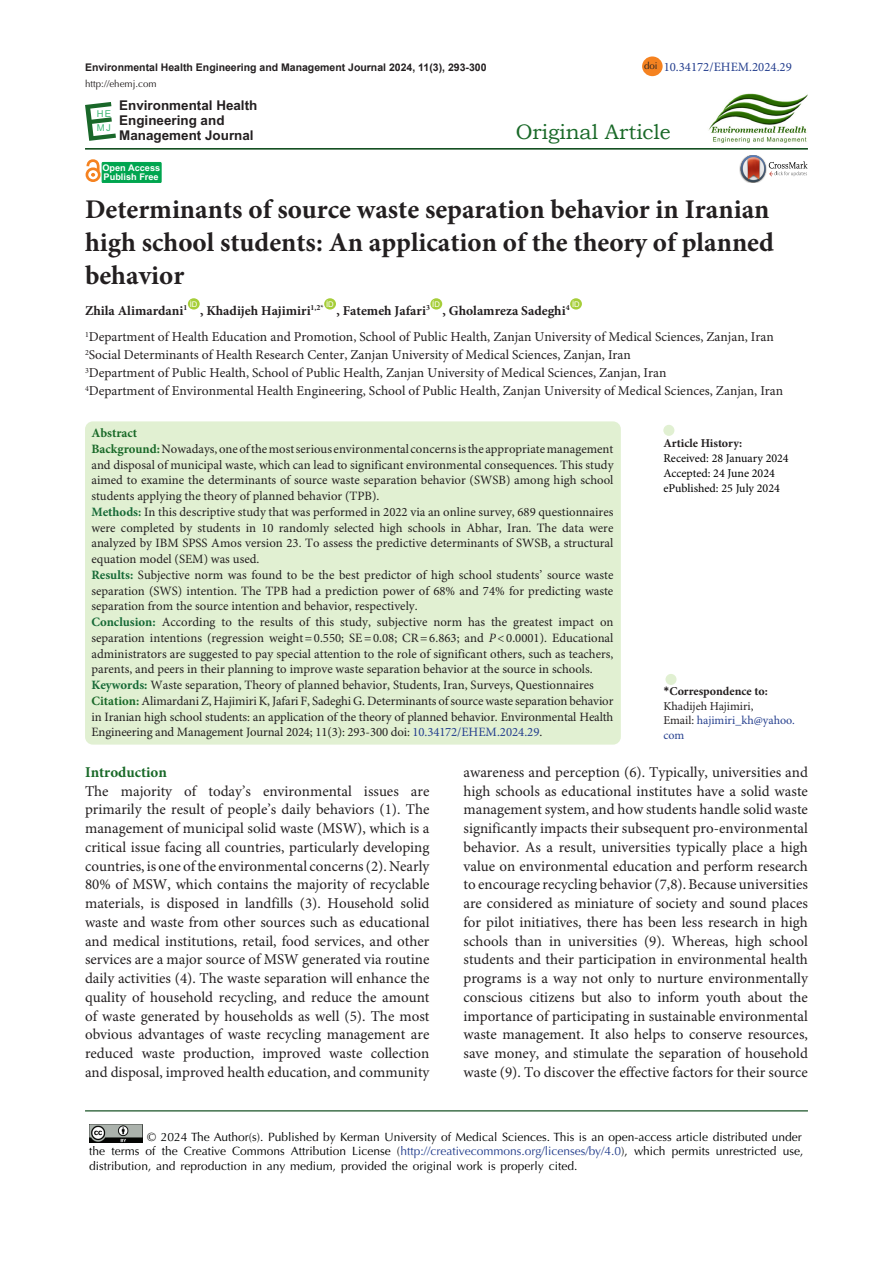
<style>
.page{position:relative;width:893px;height:1263px;background:#fff}
.page>*{position:absolute;margin:0;border:0;box-sizing:border-box;transform-origin:0 0}
.Default{font:700 27px/33px "Minion Pro";color:#231f20}
.t1{font:21px "Bookman Old Style";color:#196928}
.t2{font:15px/18.8px "Minion Pro";color:#231f20;text-align:justify}
.t3{font:700 15px "Minion Pro";color:#196928}
.Default-2{font:13.5px "Minion Pro";color:#231f20}
.Default-3{font:700 13.5px "Minion Pro";color:#231f20}
.t4{font:700 13.5px/15px "Arial";color:#231f20}
.Default-4{font:12.75px/15.8px "Minion Pro";color:#231f20;text-align:justify}
.t5{font:12.75px "Minion Pro";color:#253f8e}
.Default-5{font:700 12.75px "Minion Pro";color:#196928}
.t6{font:12px/14.4px "Optima LT Std";color:#010202}
.t7{font:12px "Minion Pro";color:#000}
.t8{font:700 12px "Minion Pro";color:#231f20}
.t9{font:12px/14.4px "Minion Pro";color:#253f8e}
.t10{font:12px "Minion Pro";color:#231f20}
.t11{font:700 10.5px "Arial";color:#231f20}
.t12{font:9.75px "Optima LT Std";color:#231f20}
.t13{font:9.45px/14.5px "Arial";color:#41b977}
.t14{font:700 9.15px/9px "Arial";color:#fff}
.t15{font:7.8px "Arial";color:#fff}
.s1{font-weight:700;color:#196928}
.s2{font-weight:700;color:#156936}
.s3{font-style:italic}
.s4{color:#253f8e}
.s5{font-family:"Calibri"}
.s6{color:#231f20}
</style>
<div class="page">
<hr style="left:85px;top:148px;width:723px;height:2px;background:#00410f">
<div style="left:188px;top:298px;width:12px;height:12px;background:#a6ce39;border-radius:50%"></div>
<div style="left:324px;top:298px;width:12px;height:12px;background:#a6ce39;border-radius:50%"></div>
<div style="left:430px;top:298px;width:12px;height:12px;background:#a6ce39;border-radius:50%"></div>
<div style="left:570px;top:298px;width:12px;height:12px;background:#a6ce39;border-radius:50%"></div>
<hr style="left:85px;top:1110px;width:723px;height:1px;background:#00410f">
<svg style="left:85px;top:102px;width:31px;height:39px"></svg>
<img style="left:89px;top:1124px;width:54px;height:19px">
<div style="left:642px;top:56px;width:21px;height:20px;background:#f58220;border-radius:50%"></div>
<div style="left:102px;top:162px;width:59px;height:21px;background:#00a54f"></div>
<div style="left:102px;top:162px;width:59px;height:21px;border:1px solid #00a54f"></div>
<div style="left:86px;top:167px;width:15px;height:15px;border:3px solid #f58220;border-radius:50%"></div>
<svg style="left:85px;top:161px;width:16px;height:16px"></svg>
<img style="left:708px;top:94px;width:100px;height:49px">
<img style="left:739px;top:163px;width:2px;height:13px">
<svg style="left:741px;top:155px;width:66px;height:27px"></svg>
<div style="left:665px;top:674px;width:11px;height:11px;background:#e1f0d2;border-radius:50%"></div>
<div style="left:663px;top:425px;width:11px;height:11px;background:#e1f0d2;border-radius:50%"></div>
<div style="left:85px;top:421px;width:536px;height:324px;background:#e1f0d2;border-radius:8px"></div>
<p class="t11" style="left:85px;top:60px;width:403px">Environmental Health Engineering and Management Journal 2024, 11(3), 293-300</p>
<p class="t12" style="left:85px;top:78px;width:73px">http://ehemj.com</p>
<p class="t13" style="left:97px;top:106px;width:16px">HE<br>MJ</p>
<p class="t4" style="left:119px;top:98px;width:140px">Environmental Health<br>Engineering and<br>Management Journal</p>
<p class="t14" style="left:102px;top:164px;width:59px">Open Access<br>Publish Free</p>
<p class="t12" style="left:644px;top:60px;width:15px">doi</p>
<p class="t5" style="left:664px;top:59px;width:130px">10.34172/EHEM.2024.29</p>
<p class="t1" style="left:516px;top:118px;width:156px">Original Article</p>
<p class="Default" style="left:85px;top:192px;width:690px">Determinants of source waste separation behavior in Iranian high school students: An application of the theory of planned behavior</p>
<p class="Default-3" style="left:85px;top:301px;width:104px">Zhila Alimardani<sup>1</sup></p>
<p class="t15" style="left:572px;top:299px;width:9px">ID</p>
<p class="Default-2" style="left:85px;top:329px;width:690px"><sup>1</sup>Department of Health Education and Promotion, School of Public Health, Zanjan University of Medical Sciences, Zanjan, Iran</p>
<p class="Default-2" style="left:85px;top:347px;width:547px"><sup>2</sup>Social Determinants of Health Research Center, Zanjan University of Medical Sciences, Zanjan, Iran</p>
<p class="Default-2" style="left:85px;top:365px;width:583px"><sup>3</sup>Department of Public Health, School of Public Health, Zanjan University of Medical Sciences, Zanjan, Iran</p>
<p class="Default-2" style="left:85px;top:383px;width:700px"><sup>4</sup>Department of Environmental Health Engineering, School of Public Health, Zanjan University of Medical Sciences, Zanjan, Iran</p>
<p class="t15" style="left:190px;top:299px;width:9px">ID</p>
<p class="t15" style="left:326px;top:299px;width:9px">ID</p>
<p class="t15" style="left:432px;top:299px;width:9px">ID</p>
<p class="Default-3" style="left:200px;top:301px;width:125px">, Khadijeh Hajimiri<sup>1,2*</sup></p>
<p class="Default-3" style="left:336px;top:301px;width:95px">, Fatemeh Jafari<sup>3</sup></p>
<p class="Default-3" style="left:443px;top:301px;width:129px">, Gholamreza Sadeghi<sup>4</sup></p>
<p class="Default-5" style="left:91px;top:424px;width:47px">Abstract</p>
<p class="Default-4" style="left:91px;top:441px;width:524px"><span class="s1">Background:</span> Nowadays, one of the most serious environmental concerns is the appropriate management and disposal of municipal waste, which can lead to significant environmental consequences. This study aimed to examine the determinants of source waste separation behavior (SWSB) among high school students applying the theory of planned behavior (TPB).</p>
<p class="Default-4" style="left:91px;top:504px;width:524px"><span class="s2">Methods:</span> In this descriptive study that was performed in 2022 via an online survey, 689 questionnaires were completed by students in 10 randomly selected high schools in Abhar, Iran. The data were analyzed by IBM SPSS Amos version 23. To assess the predictive determinants of SWSB, a structural equation model (SEM) was used.</p>
<p class="Default-4" style="left:91px;top:567px;width:523px"><span class="s2">Results:</span> Subjective norm was found to be the best predictor of high school students’ source waste separation (SWS) intention. The TPB had a prediction power of 68% and 74% for predicting waste separation from the source intention and behavior, respectively.</p>
<p class="Default-4" style="left:91px;top:615px;width:524px"><span class="s2">Conclusion:</span> According to the results of this study, subjective norm has the greatest impact on separation intentions (regression weight=0.550; SE=0.08; CR=6.863; and <span class="s3">P</span>&lt;0.0001). Educational administrators are suggested to pay special attention to the role of significant others, such as teachers, parents, and peers in their planning to improve waste separation behavior at the source in schools.</p>
<p class="Default-4" style="left:91px;top:678px;width:504px"><span class="s2">Keywords:</span> Waste separation, Theory of planned behavior, Students, Iran, Surveys, Questionnaires</p>
<p class="Default-4" style="left:91px;top:693px;width:523px"><span class="s1">Citation:</span> Alimardani Z, Hajimiri K, Jafari F, Sadeghi G. Determinants of source waste separation behavior in Iranian high school students: an application of the theory of planned behavior. Environmental Health Engineering and Management Journal 2024; 11(3): 293-300 doi: <span class="s4">10.34172/EHEM.2024.29</span>.</p>
<p class="t8" style="left:663px;top:435px;width:80px">Article History:</p>
<p class="t7" style="left:663px;top:451px;width:127px">Received: 28 January 2024</p>
<p class="t7" style="left:663px;top:466px;width:113px">Accepted: 24 June 2024</p>
<p class="t7" style="left:663px;top:481px;width:118px">ePublished: 25 July 2024</p>
<p class="t8" style="left:663px;top:682px;width:106px"><span class="s5">*</span>Correspondence to:</p>
<p class="t10" style="left:663px;top:699px;width:92px">Khadijeh Hajimiri,</p>
<p class="t9" style="left:663px;top:714px;width:133px"><span class="s6">Email:</span> hajimiri_kh@yahoo. com</p>
<p class="t3" style="left:85px;top:761px;width:83px">Introduction</p>
<p class="t2" style="left:85px;top:782px;width:346px">The majority of today’s environmental issues are primarily the result of people’s daily behaviors (1). The management of municipal solid waste (MSW), which is a critical issue facing all countries, particularly developing countries, is one of the environmental concerns (2). Nearly 80% of MSW, which contains the majority of recyclable materials, is disposed in landfills (3). Household solid waste and waste from other sources such as educational and medical institutions, retail, food services, and other services are a major source of MSW generated via routine daily activities (4). The waste separation will enhance the quality of household recycling, and reduce the amount of waste generated by households as well (5). The most obvious advantages of waste recycling management are reduced waste production, improved waste collection and disposal, improved health education, and community</p>
<p class="t2" style="left:463px;top:763px;width:346px">awareness and perception (6). Typically, universities and high schools as educational institutes have a solid waste management system, and how students handle solid waste significantly impacts their subsequent pro-environmental behavior. As a result, universities typically place a high value on environmental education and perform research to encourage recycling behavior (7,8). Because universities are considered as miniature of society and sound places for pilot initiatives, there has been less research in high schools than in universities (9). Whereas, high school students and their participation in environmental health programs is a way not only to nurture environmentally conscious citizens but also to inform youth about the importance of participating in sustainable environmental waste management. It also helps to conserve resources, save money, and stimulate the separation of household waste (9). To discover the effective factors for their source</p>
<p class="t6" style="left:89px;top:1130px;width:715px;text-indent:58px">© 2024 The Author(s). Published by Kerman University of Medical Sciences. This is an open-access article distributed under the terms of the Creative Commons Attribution License (<span class="s4">http://creativecommons.org/licenses/by/4.0</span>), which permits unrestricted use, distribution, and reproduction in any medium, provided the original work is properly cited.</p>
</div>
